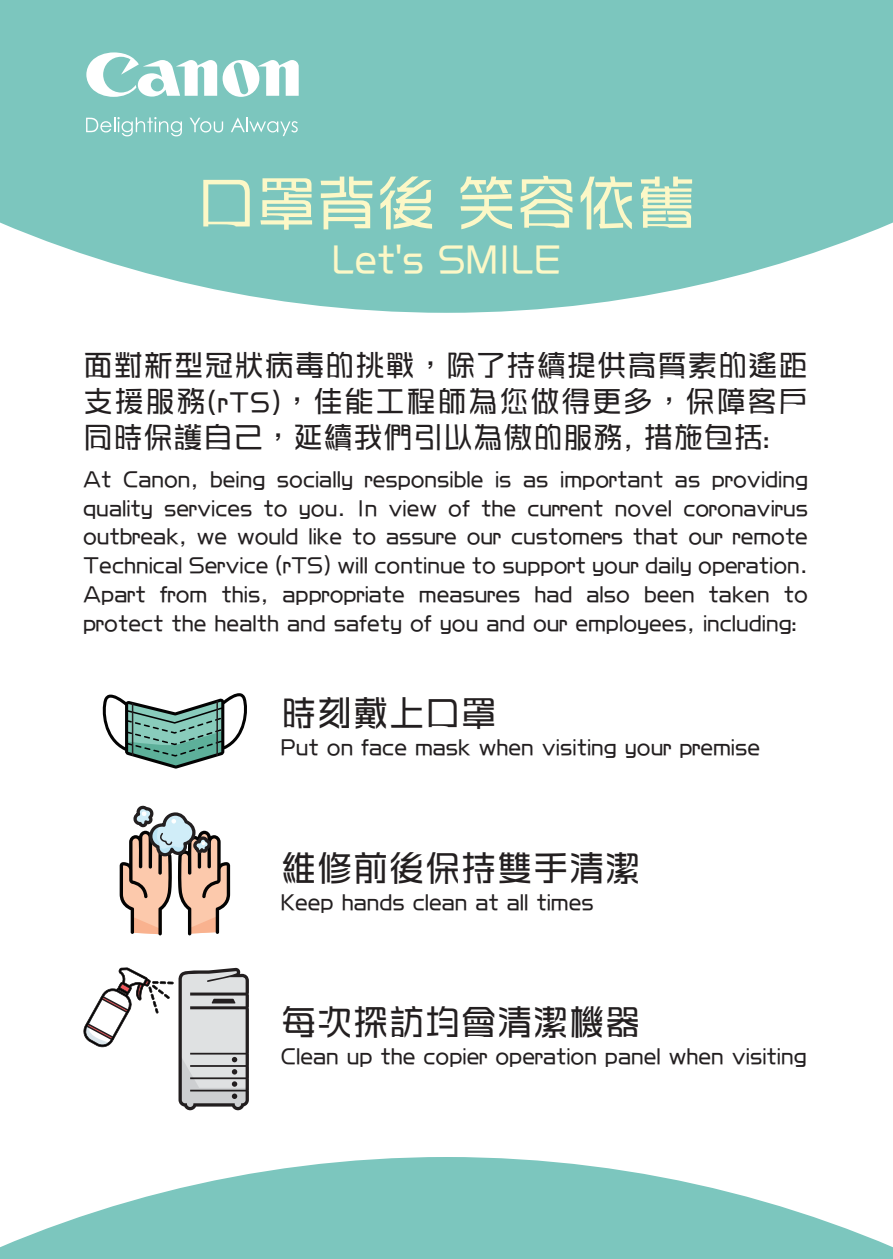
<style>
.page{position:relative;width:893px;height:1259px;background:#fff}
.page>*{position:absolute;margin:0;border:0;box-sizing:border-box;transform-origin:0 0}
.t1{font:60px "DF Hua Yi HK W4";color:#fcf8c7}
.t2{font:42px "DF Hua Yi HK W4";color:#fcf8c7}
.t3{font:36px "DF Hua Yi HK W4";color:#231f20}
.t4{font:30px/36px "DF Hua Yi HK W4";letter-spacing:.005em;color:#231f20;text-align:justify}
.t5{font:24px/28.8px "DF Hua Yi HK W4";color:#231f20;text-align:justify}
</style>
<div class="page">
<svg style="left:0;top:0;width:893px;height:313px;background:#89cbc4"></svg>
<svg style="left:0;top:1157px;width:893px;height:102px;fill:#7cc6be"></svg>
<svg style="left:102px;top:693px;width:145px;height:75px"></svg>
<svg style="left:83px;top:967px;width:166px;height:143px"></svg>
<hr style="left:216px;top:701px;width:2px;height:54px;background:#231f20">
<hr style="left:132px;top:703px;width:1px;height:52px;background:#231f20">
<svg style="left:120px;top:807px;width:110px;height:128px"></svg>
<svg style="left:86px;top:52px;width:131px;height:45px"></svg>
<svg style="left:223px;top:60px;width:76px;height:37px"></svg>
<svg style="left:86px;top:117px;width:96px;height:19px;background:#99d2cc"></svg>
<svg style="left:190px;top:118px;width:33px;height:14px"></svg>
<svg style="left:231px;top:117px;width:67px;height:19px"></svg>
<h1 class="t1" style="left:196px;top:171px;width:501px">口罩背後 笑容依舊</h1>
<h2 class="t2" style="left:332px;top:235px;width:230px">Let's SMILE</h2>
<p class="t4" style="left:83px;top:346px;width:726px">面對新型冠狀病毒的挑戰，除了持續提供高質素的遙距支援服務(rTS)，佳能工程師為您做得更多，保障客戶同時保護自己，延續我們引以為傲的服務, 措施包括:</p>
<p class="t5" style="left:83px;top:463px;width:726px">At Canon, being socially responsible is as important as providing quality services to you. In view of the current novel coronavirus outbreak, we would like to assure our customers that our remote Technical Service (rTS) will continue to support your daily operation.<br>Apart from this, appropriate measures had also been taken to protect the health and safety of you and our employees, including:</p>
<h3 class="t3" style="left:281px;top:694px;width:217px">時刻戴上口罩</h3>
<p class="t5" style="left:281px;top:731px;width:481px">Put on face mask when visiting your premise</p>
<h3 class="t3" style="left:281px;top:848px;width:361px">維修前後保持雙手清潔</h3>
<p class="t5" style="left:281px;top:886px;width:314px">Keep hands clean at all times</p>
<h3 class="t3" style="left:281px;top:1002px;width:361px">每次探訪均會清潔機器</h3>
<p class="t5" style="left:281px;top:1040px;width:527px">Clean up the copier operation panel when visiting</p>
</div>
